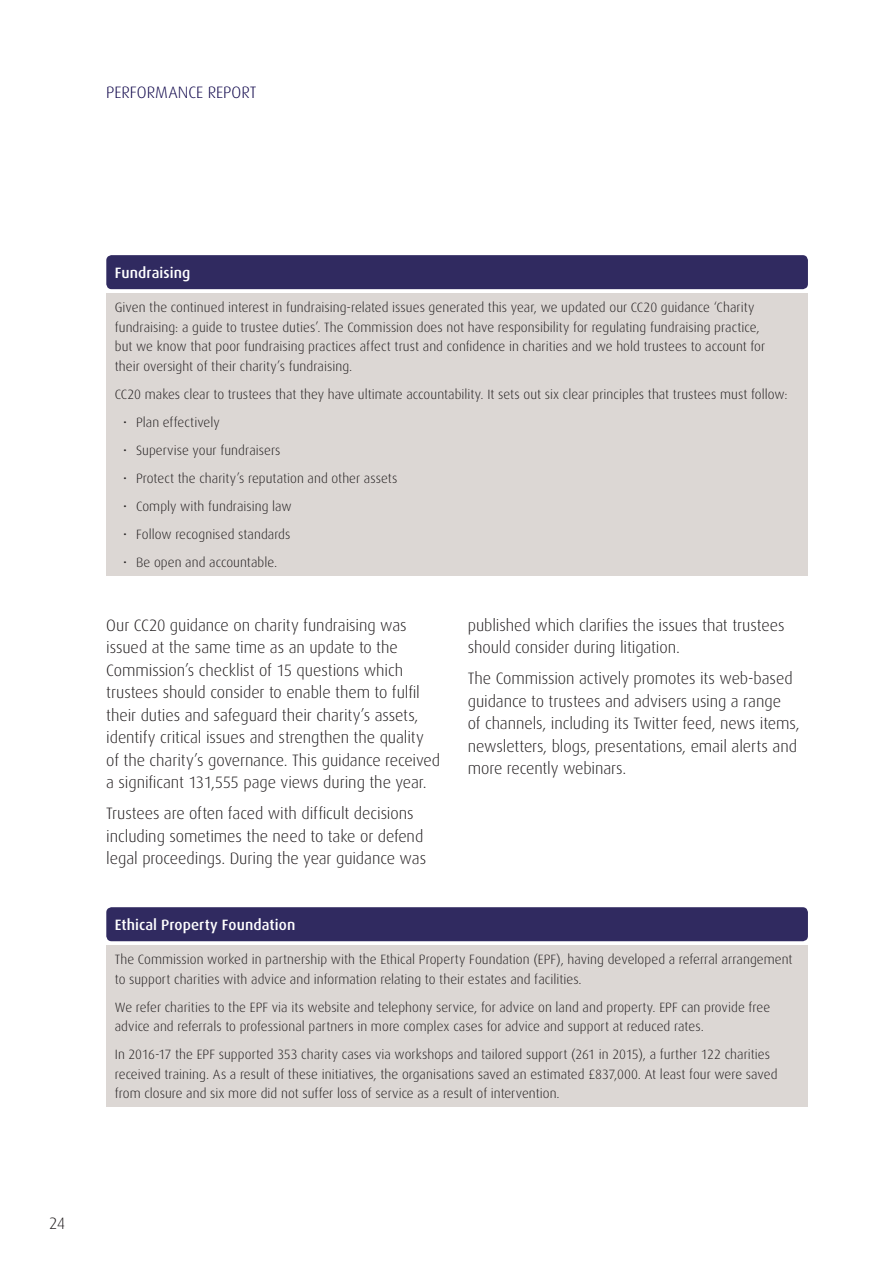
<style>
.page{position:relative;width:893px;height:1263px;background:#fff}
.page>*{position:absolute;margin:0;border:0;box-sizing:border-box;transform-origin:0 0}
.Body_Text{font:300 16.5px/22.5px "Dax";letter-spacing:-.005em;color:#231f20}
.t1{font:300 16.5px "Dax";color:#0d0449}
.Case_Notes_-_Section{font:500 15px "Dax";letter-spacing:.005em;color:#fff}
.Case_Notes_-_Text{font:300 13.5px/19.5px "Dax";letter-spacing:.005em;color:#231f20}
</style>
<div class="page">
<div style="left:106px;top:255px;width:702px;height:34px;background:#302a60;border-radius:5px"></div>
<div style="left:106px;top:293px;width:702px;height:282px;background:#dcd7d4"></div>
<div style="left:106px;top:907px;width:702px;height:34px;background:#302a60;border-radius:5px"></div>
<div style="left:106px;top:945px;width:702px;height:162px;background:#dcd7d4"></div>
<p class="t1" style="left:106px;top:83px;width:152px">PERFORMANCE REPORT</p>
<p class="Case_Notes_-_Section" style="left:115px;top:264px;width:77px">Fundraising</p>
<p class="Case_Notes_-_Text" style="left:115px;top:298px;width:652px">Given the continued interest in fundraising-related issues generated this year, we updated our CC20 guidance ‘Charity fundraising: a guide to trustee duties’. The Commission does not have responsibility for regulating fundraising practice, but we know that poor fundraising practices affect trust and confidence in charities and we hold trustees to account for their oversight of their charity’s fundraising.</p>
<p class="Case_Notes_-_Text" style="left:115px;top:385px;width:674px">CC20 makes clear to trustees that they have ultimate accountability. It sets out six clear principles that trustees must follow:</p>
<p class="Case_Notes_-_Text" style="left:123px;top:413px;width:98px">• Plan effectively</p>
<p class="Case_Notes_-_Text" style="left:123px;top:441px;width:159px">• Supervise your fundraisers</p>
<p class="Case_Notes_-_Text" style="left:123px;top:469px;width:276px">• Protect the charity’s reputation and other assets</p>
<p class="Case_Notes_-_Text" style="left:123px;top:497px;width:170px">• Comply with fundraising law</p>
<p class="Case_Notes_-_Text" style="left:123px;top:525px;width:169px">• Follow recognised standards</p>
<p class="Case_Notes_-_Text" style="left:123px;top:553px;width:156px">• Be open and accountable.</p>
<p class="Body_Text" style="left:106px;top:614px;width:335px">Our CC20 guidance on charity fundraising was issued at the same time as an update to the Commission’s checklist of 15 questions which trustees should consider to enable them to fulfil their duties and safeguard their charity’s assets, identify critical issues and strengthen the quality of the charity’s governance. This guidance received a significant 131,555 page views during the year.</p>
<p class="Body_Text" style="left:106px;top:802px;width:321px">Trustees are often faced with difficult decisions including sometimes the need to take or defend legal proceedings. During the year guidance was</p>
<p class="Body_Text" style="left:468px;top:614px;width:318px">published which clarifies the issues that trustees should consider during litigation.</p>
<p class="Body_Text" style="left:468px;top:667px;width:333px">The Commission actively promotes its web-based guidance to trustees and advisers using a range<br>of channels, including its Twitter feed, news items, newsletters, blogs, presentations, email alerts and more recently webinars.</p>
<p class="Case_Notes_-_Section" style="left:115px;top:916px;width:182px">Ethical Property Foundation</p>
<p class="Case_Notes_-_Text" style="left:115px;top:950px;width:679px">The Commission worked in partnership with the Ethical Property Foundation (EPF), having developed a referral arrangement to support charities with advice and information relating to their estates and facilities.</p>
<p class="Case_Notes_-_Text" style="left:115px;top:998px;width:657px">We refer charities to the EPF via its website and telephony service, for advice on land and property. EPF can provide free advice and referrals to professional partners in more complex cases for advice and support at reduced rates.</p>
<p class="Case_Notes_-_Text" style="left:115px;top:1045px;width:664px">In 2016-17 the EPF supported 353 charity cases via workshops and tailored support (261 in 2015), a further 122 charities received training. As a result of these initiatives, the organisations saved an estimated £837,000. At least four were saved from closure and six more did not suffer loss of service as a result of intervention.</p>
<p class="Body_Text" style="left:49px;top:1212px;width:17px">24</p>
</div>
